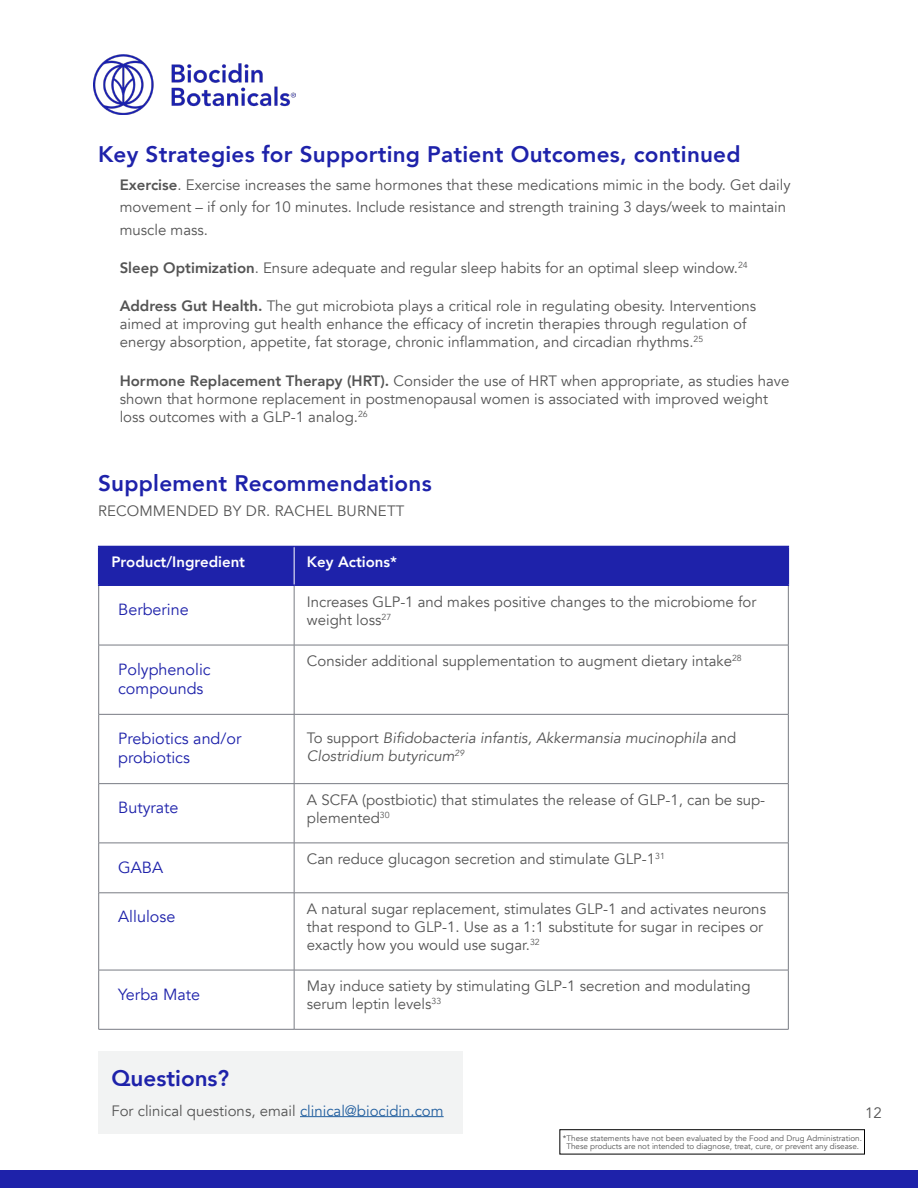
<style>
.page{position:relative;width:918px;height:1188px;background:#fff}
.page>*{position:absolute;margin:0;border:0;box-sizing:border-box;transform-origin:0 0}
.t1{font:800 22.5px "Avenir";letter-spacing:.01em;color:#1e22aa}
.t2{font:16.2px/19.4px "Avenir";color:#1e22aa}
.t3{font:15px/18px "Avenir";color:#545454}
.t4{font:italic 15px/18px "Avenir";color:#545454}
.t5{font:800 15px "Avenir";color:#fff}
.t6{font:8.1px/8.1px "Avenir";color:#545454;text-align:center}
.s1{font-weight:800}
.s2{font-style:normal}
.s3{color:#215e9e}
</style>
<div class="page">
<img style="left:94px;top:54px;width:202px;height:60px">
<div style="left:0;top:1171px;width:918px;height:17px;background:#1e22aa"></div>
<div style="left:98px;top:1052px;width:364px;height:82px;background:#f2f3f3"></div>
<hr style="left:300px;top:1116px;width:144px;height:1px;background:#215e9e">
<div style="left:99px;top:547px;width:689px;height:37px;background:#1e22aa"></div>
<hr style="left:98px;top:546px;width:196px;height:1px;background:#1e22aa">
<hr style="left:98px;top:547px;width:1px;height:37px;background:#1e22aa">
<hr style="left:294px;top:546px;width:495px;height:1px;background:#1e22aa">
<hr style="left:788px;top:547px;width:1px;height:37px;background:#1e22aa">
<hr style="left:98px;top:584px;width:196px;height:2px;background:#1e22aa">
<hr style="left:294px;top:584px;width:495px;height:2px;background:#1e22aa">
<hr style="left:294px;top:547px;width:1px;height:37px;background:#fff">
<hr style="left:98px;top:586px;width:1px;height:59px;background:#787b83">
<hr style="left:294px;top:586px;width:1px;height:59px;background:#787b83">
<hr style="left:788px;top:586px;width:1px;height:59px;background:#787b83">
<hr style="left:99px;top:645px;width:195px;height:1px;background:#787b83">
<hr style="left:98px;top:645px;width:1px;height:69px;background:#787b83">
<hr style="left:294px;top:645px;width:495px;height:1px;background:#787b83">
<hr style="left:294px;top:645px;width:1px;height:69px;background:#787b83">
<hr style="left:788px;top:645px;width:1px;height:69px;background:#787b83">
<hr style="left:99px;top:714px;width:195px;height:1px;background:#787b83">
<hr style="left:98px;top:715px;width:1px;height:68px;background:#787b83">
<hr style="left:294px;top:714px;width:495px;height:1px;background:#787b83">
<hr style="left:294px;top:715px;width:1px;height:68px;background:#787b83">
<hr style="left:788px;top:715px;width:1px;height:68px;background:#787b83">
<hr style="left:99px;top:783px;width:195px;height:1px;background:#787b83">
<hr style="left:98px;top:784px;width:1px;height:59px;background:#787b83">
<hr style="left:294px;top:783px;width:495px;height:1px;background:#787b83">
<hr style="left:294px;top:784px;width:1px;height:59px;background:#787b83">
<hr style="left:788px;top:784px;width:1px;height:59px;background:#787b83">
<hr style="left:99px;top:843px;width:195px;height:1px;background:#787b83">
<hr style="left:98px;top:843px;width:1px;height:50px;background:#787b83">
<hr style="left:294px;top:843px;width:495px;height:1px;background:#787b83">
<hr style="left:294px;top:843px;width:1px;height:50px;background:#787b83">
<hr style="left:788px;top:843px;width:1px;height:50px;background:#787b83">
<hr style="left:99px;top:893px;width:195px;height:1px;background:#787b83">
<hr style="left:98px;top:893px;width:1px;height:77px;background:#787b83">
<hr style="left:294px;top:893px;width:495px;height:1px;background:#787b83">
<hr style="left:294px;top:893px;width:1px;height:77px;background:#787b83">
<hr style="left:788px;top:893px;width:1px;height:77px;background:#787b83">
<hr style="left:99px;top:970px;width:195px;height:1px;background:#787b83">
<hr style="left:98px;top:970px;width:1px;height:59px;background:#787b83">
<hr style="left:294px;top:970px;width:495px;height:1px;background:#787b83">
<hr style="left:294px;top:970px;width:1px;height:59px;background:#787b83">
<hr style="left:788px;top:970px;width:1px;height:59px;background:#787b83">
<hr style="left:99px;top:1029px;width:195px;height:1px;background:#787b83">
<hr style="left:294px;top:1029px;width:495px;height:1px;background:#787b83">
<h1 class="t1" style="left:98px;top:137px;width:644px">Key Strategies for Supporting Patient Outcomes, continued</h1>
<p class="t3" style="left:120px;top:174px;width:672px;line-height:22.5px"><span class="s1">Exercise</span>. Exercise increases the same hormones that these medications mimic in the body. Get daily movement – if only for 10 minutes. Include resistance and strength training 3 days/week to maintain muscle mass.</p>
<p class="t3" style="left:120px;top:259px;width:630px"><span class="s1">Sleep Optimization</span>. Ensure adequate and regular sleep habits for an optimal sleep window.<sup>24</sup></p>
<p class="t3" style="left:120px;top:298px;width:638px"><span class="s1">Address Gut Health.</span> The gut microbiota plays a critical role in regulating obesity. Interventions aimed at improving gut health enhance the efficacy of incretin therapies through regulation of energy absorption, appetite, fat storage, chronic inflammation, and circadian rhythms.<sup>25</sup></p>
<p class="t3" style="left:120px;top:372px;width:671px"><span class="s1">Hormone Replacement Therapy (HRT).</span> Consider the use of HRT when appropriate, as studies have shown that hormone replacement in postmenopausal women is associated with improved weight loss outcomes with a GLP-1 analog.<sup>26</sup></p>
<h1 class="t1" style="left:98px;top:465px;width:335px">Supplement Recommendations</h1>
<p class="t3" style="left:98px;top:502px;width:308px">RECOMMENDED BY DR. RACHEL BURNETT</p>
<p class="t5" style="left:111px;top:551px;width:135px">Product/Ingredient</p>
<p class="t5" style="left:307px;top:551px;width:92px">Key Actions*</p>
<p class="t2" style="left:118px;top:600px;width:72px">Berberine</p>
<p class="t3" style="left:307px;top:593px;width:451px">Increases GLP-1 and makes positive changes to the microbiome for weight loss<sup>27</sup></p>
<p class="t2" style="left:118px;top:660px;width:94px">Polyphenolic compounds</p>
<p class="t3" style="left:307px;top:652px;width:436px">Consider additional supplementation to augment dietary intake<sup>28</sup></p>
<p class="t2" style="left:118px;top:729px;width:125px">Prebiotics and/or probiotics</p>
<p class="t4" style="left:307px;top:729px;width:431px"><span class="s2">To support</span> Bifidobacteria infantis, Akkermansia mucinophila <span class="s2">and<br></span>Clostridium butyricum<sup>29</sup></p>
<p class="t2" style="left:118px;top:798px;width:62px">Butyrate</p>
<p class="t3" style="left:307px;top:791px;width:460px">A SCFA (postbiotic) that stimulates the release of GLP-1, can be sup&shy;plemented<sup>30</sup></p>
<p class="t2" style="left:118px;top:858px;width:46px">GABA</p>
<p class="t3" style="left:307px;top:850px;width:360px">Can reduce glucagon secretion and stimulate GLP-1<sup>31</sup></p>
<p class="t2" style="left:118px;top:908px;width:59px">Allulose</p>
<p class="t3" style="left:307px;top:900px;width:461px">A natural sugar replacement, stimulates GLP-1 and activates neurons that respond to GLP-1. Use as a 1:1 substitute for sugar in recipes or exactly how you would use sugar.<sup>32</sup></p>
<p class="t2" style="left:118px;top:985px;width:84px">Yerba Mate</p>
<p class="t3" style="left:307px;top:977px;width:445px">May induce satiety by stimulating GLP-1 secretion and modulating serum leptin levels<sup>33</sup></p>
<h1 class="t1" style="left:111px;top:1061px;width:119px">Questions?</h1>
<p class="t3" style="left:111px;top:1102px;width:334px">For clinical questions, email <span class="s3">clinical@biocidin.com</span></p>
<p class="t3" style="left:865px;top:1104px;width:18px">12</p>
<p class="t6" style="left:563px;top:1134px;width:300px">*These statements have not been evaluated by the Food and Drug Administration.<br>These products are not intended to diagnose, treat, cure, or prevent any disease.</p>
</div>
